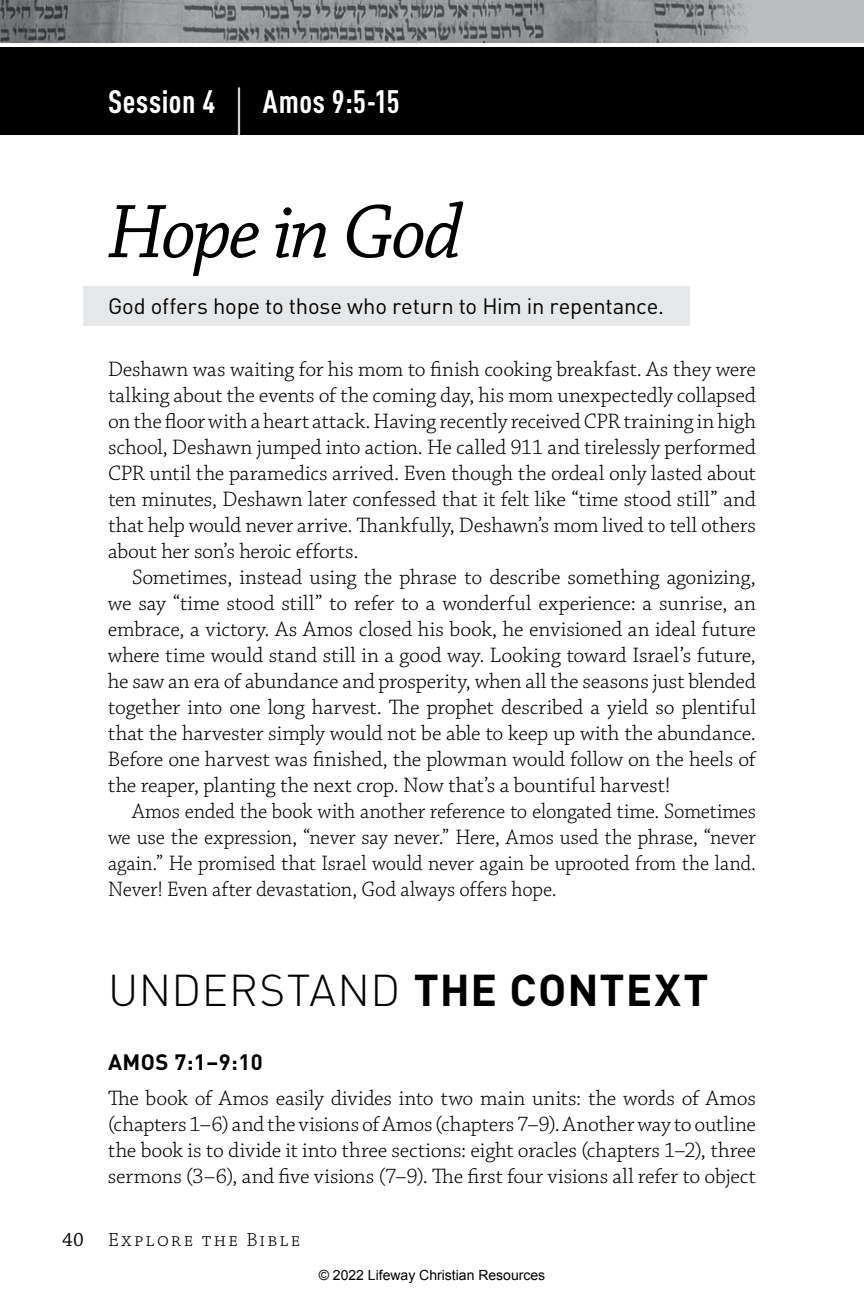
<style>
.page{position:relative;width:864px;height:1296px;background:#fff}
.page>*{position:absolute;margin:0;border:0;box-sizing:border-box;transform-origin:0 0}
.t1{font:italic 80px "Chaparral Pro";letter-spacing:-.035em;color:#000}
.t2{font:300 44px "DIN";letter-spacing:.01em;color:#000}
.t3{font:700 32px "DIN Cond";letter-spacing:.02em;color:#fff}
.t4{font:300 22px/26px "Chaparral Pro";letter-spacing:-.005em;color:#000;text-align:justify}
.t5{font:300 22px/26px "Chaparral Pro";letter-spacing:-.005em;color:#000;text-align:justify;scale:.96 1}
.t6{font:22px "DIN";letter-spacing:-.01em;color:#000}
.t7{font:700 22px "DIN";letter-spacing:.02em;color:#000}
.t8{font:300 20px "Chaparral Pro";letter-spacing:.115em;color:#000}
.t9{font:14px "Arial";color:#000}
.s1{font-weight:400;font-size:59.2px}
.s2{font-weight:700}
.s3{font-family:"Chaparral Pro Capt";font-weight:400}
</style>
<div class="page">
<div style="left:0;top:0;width:864px;height:45px;background:#bcbec0"></div>
<div style="left:0;top:45px;width:864px;height:90px;background:#000"></div>
<img style="left:0;top:0;width:751px;height:43px">
<div style="left:83px;top:286px;width:607px;height:40px;background:#e6e7e8"></div>
<hr style="left:0;top:43px;width:864px;height:4px;background:#fff">
<h3 class="t3" style="left:108px;top:83px;width:293px">Session 4 <span class="s1">|</span> Amos 9:5-15</h3>
<h1 class="t1" style="left:108px;top:188px;width:356px">Hope in God</h1>
<p class="t6" style="left:108px;top:293px;width:554px">God offers hope to those who return to Him in repentance.</p>
<p class="t4" style="left:108px;top:357px;width:650px">Deshawn was waiting for his mom to finish cooking breakfast. As they were talking about the events of the coming day, his mom unexpectedly collapsed on the floor with a heart attack. Having recently received CPR training in high school, Deshawn jumped into action. He called 911 and tirelessly performed CPR until the paramedics arrived. Even though the ordeal only lasted about ten minutes, Deshawn later confessed that it felt like “time stood still” and that help would never arrive. Thankfully, Deshawn’s mom lived to tell others about her son’s heroic efforts.</p>
<p class="t4" style="left:108px;top:565px;width:650px;text-indent:24px">Sometimes, instead using the phrase to describe something agonizing, we say “time stood still” to refer to a wonderful experience: a sunrise, an embrace, a victory. As Amos closed his book, he envisioned an ideal future where time would stand still in a good way. Looking toward Israel’s future, he saw an era of abundance and prosperity, when all the seasons just blended together into one long harvest. The prophet described a yield so plentiful that the harvester simply would not be able to keep up with the abundance.<br>Before one harvest was finished, the plowman would follow on the heels of the reaper, planting the next crop. Now that’s a bountiful harvest!</p>
<p class="t5" style="left:108px;top:799px;width:677px;text-indent:24px">Amos ended the book with another reference to elongated time. Sometimes we use the expression, “never say never.” Here, Amos used the phrase, “never again.” He promised that Israel would never again be uprooted from the land.<br>Never! Even after devastation, God always offers hope.</p>
<h2 class="t2" style="left:108px;top:963px;width:602px">UNDERSTAND <span class="s2">THE CONTEXT</span></h2>
<p class="t7" style="left:108px;top:1048px;width:156px">AMOS 7:1–9:10</p>
<p class="t4" style="left:108px;top:1086px;width:650px">The book of Amos easily divides into two main units: the words of Amos (chapters 1–6) and the visions of Amos (chapters 7–9). Another way to outline the book is to divide it into three sections: eight oracles (chapters 1–2), three sermons (3–6), and five visions (7–9). The first four visions all refer to object</p>
<p class="t8" style="left:62px;top:1229px;width:240px"><span class="s3">40</span> Explore the Bible</p>
<p class="t9" style="left:319px;top:1266px;width:228px">© 2022 Lifeway Christian Resources</p>
</div>
